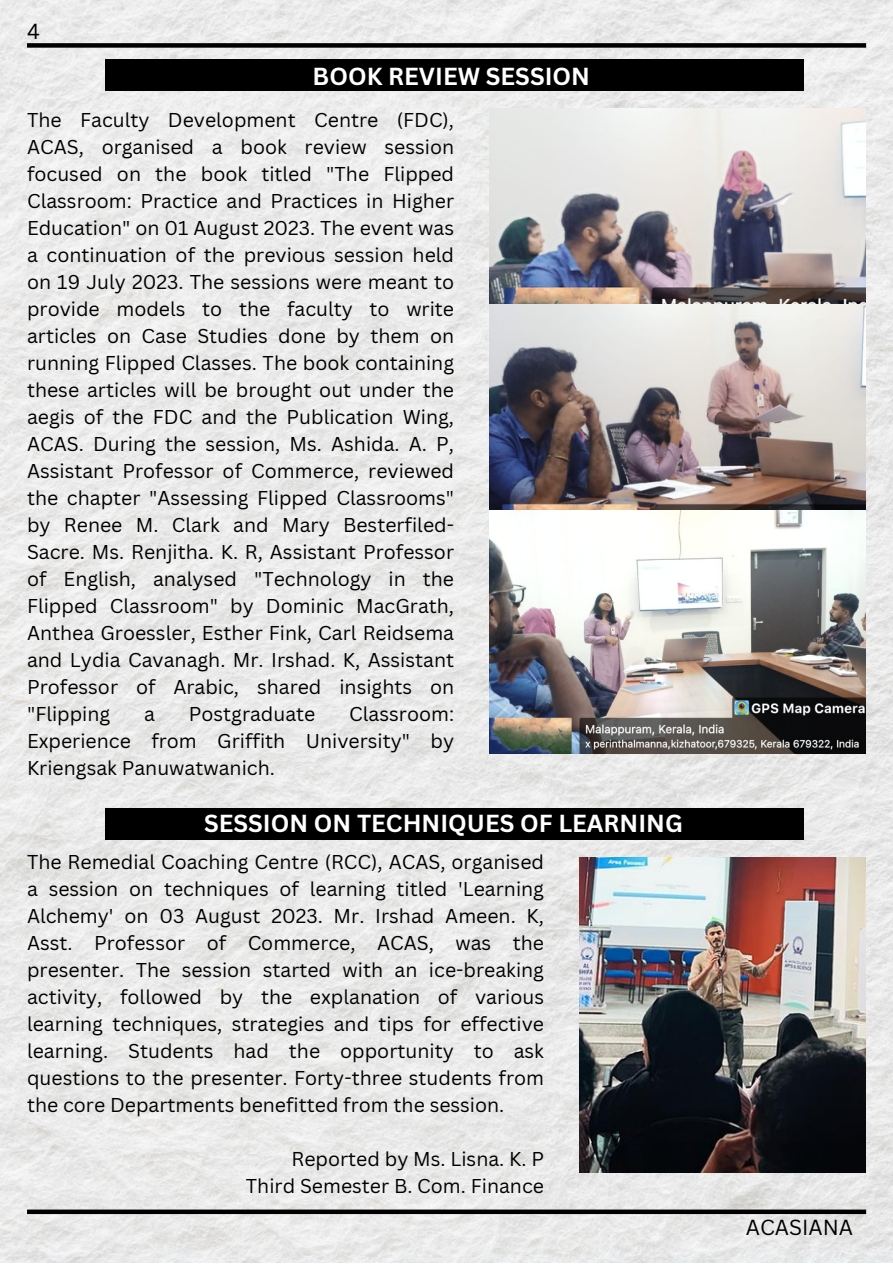
<style>
.page{position:relative;width:893px;height:1264px;background:#fff}
.page>*{position:absolute;margin:0;border:0;box-sizing:border-box;transform-origin:0 0}
.t1{font:700 24px "Canva Sans";color:#fff}
.t2{font:21.15px "Canva Sans";color:#000}
.t3{font:19.5px/27px "Canva Sans";color:#000;text-align:justify}
</style>
<div class="page">
<img style="left:0;top:0;width:892px;height:1262px">
<div style="left:27px;top:43px;width:839px;height:5px;background:#000"></div>
<svg style="left:27px;top:1209px;width:839px;height:4px;background:#202020"></svg>
<div style="left:105px;top:59px;width:698px;height:32px;background:#000"></div>
<div style="left:105px;top:807px;width:698px;height:32px;background:#000"></div>
<img style="left:580px;top:857px;width:285px;height:315px">
<img style="left:490px;top:109px;width:375px;height:644px">
<p class="t2" style="left:27px;top:16px;width:14px">4</p>
<p class="t1" style="left:312px;top:60px;width:279px">BOOK REVIEW SESSION</p>
<p class="t3" style="left:27px;top:106px;width:428px">The Faculty Development Centre (FDC), ACAS, organised a book review session focused on the book titled "The Flipped Classroom: Practice and Practices in Higher Education" on 01 August 2023. The event was a continuation of the previous session held on 19 July 2023. The sessions were meant to provide models to the faculty to write articles on Case Studies done by them on running Flipped Classes. The book containing these articles will be brought out under the aegis of the FDC and the Publication Wing, ACAS. During the session, Ms. Ashida. A. P, Assistant Professor of Commerce, reviewed the chapter "Assessing Flipped Classrooms" by Renee M. Clark and Mary Besterfiled-Sacre. Ms. Renjitha. K. R, Assistant Professor of English, analysed "Technology in the Flipped Classroom" by Dominic MacGrath, Anthea Groessler, Esther Fink, Carl Reidsema and Lydia Cavanagh. Mr. Irshad. K, Assistant Professor of Arabic, shared insights on "Flipping</p>
<p class="t3" style="left:27px;top:699px;width:428px;text-indent:322px">Classroom:<br>Experience from Griffith University" by Kriengsak Panuwatwanich.</p>
<p class="t3" style="left:144px;top:699px;width:12px">a</p>
<p class="t3" style="left:189px;top:699px;width:128px">Postgraduate</p>
<p class="t1" style="left:204px;top:806px;width:480px">SESSION ON TECHNIQUES OF LEARNING</p>
<p class="t3" style="left:27px;top:848px;width:518px">The Remedial Coaching Centre (RCC), ACAS, organised a session on techniques of learning titled 'Learning Alchemy' on 03 August 2023. Mr. Irshad Ameen. K, Asst. Professor of Commerce, ACAS, was the presenter. The session started with an ice-breaking activity, followed by the explanation of various learning techniques, strategies and tips for effective learning. Students had the opportunity to ask questions to the presenter. Forty-three students from the core Departments benefitted from the session.</p>
<p class="t3" style="left:291px;top:1144px;width:254px">Reported by Ms. Lisna. K. P</p>
<p class="t3" style="left:246px;top:1171px;width:299px">Third Semester B. Com. Finance</p>
<p class="t2" style="left:745px;top:1212px;width:109px">ACASIANA</p>
</div>
